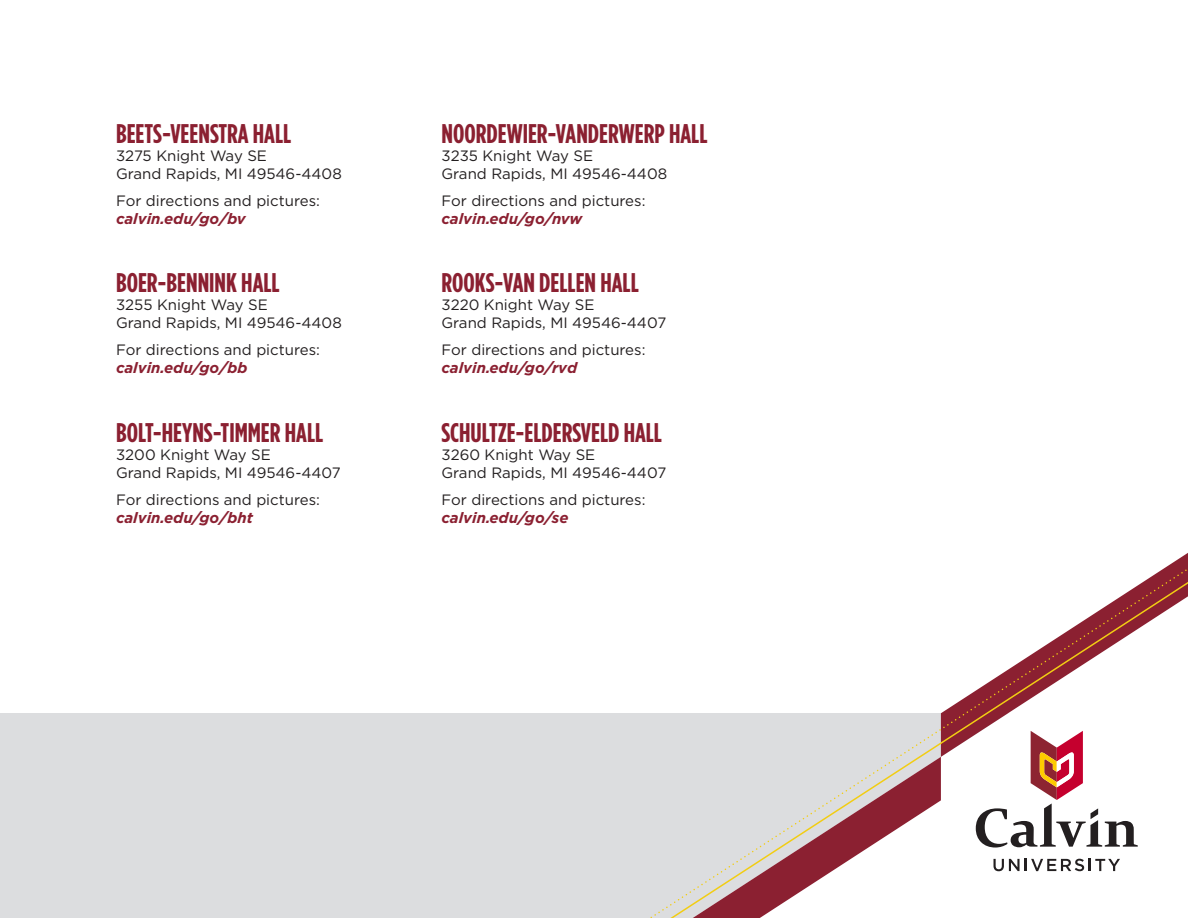
<style>
.page{position:relative;width:1188px;height:918px;background:#fff}
.page>*{position:absolute;margin:0;border:0;box-sizing:border-box;transform-origin:0 0}
.t1{font:700 27px "Gotham Condensed";color:#8b2031}
.t2{font:15px/18px "Gotham";color:#231f20}
.t3{font:italic 700 15px "Gotham";color:#8b2031}
.s1{font-weight:700;font-style:italic;color:#8b2031}
</style>
<div class="page">
<div style="left:0;top:713px;width:1188px;height:205px;background:#dcdddf"></div>
<svg style="left:650px;top:553px;width:538px;height:365px"></svg>
<svg style="left:976px;top:731px;width:162px;height:117px;background:#dccaca"></svg>
<svg style="left:994px;top:859px;width:126px;height:12px;background:#b3b1b2"></svg>
<p class="t1" style="left:116px;top:118px;width:177px">BEETS-VEENSTRA HALL</p>
<p class="t2" style="left:116px;top:146px;width:152px">3275 Knight Way SE</p>
<p class="t2" style="left:116px;top:164px;width:227px">Grand Rapids, MI 49546-4408</p>
<p class="t2" style="left:116px;top:191px;width:205px">For directions and pictures: <span class="s1">calvin.edu/go/bv</span></p>
<p class="t1" style="left:116px;top:267px;width:165px">BOER-BENNINK HALL</p>
<p class="t2" style="left:116px;top:296px;width:153px">3255 Knight Way SE</p>
<p class="t2" style="left:116px;top:314px;width:227px">Grand Rapids, MI 49546-4408</p>
<p class="t2" style="left:116px;top:341px;width:205px">For directions and pictures: <span class="s1">calvin.edu/go/bb</span></p>
<p class="t1" style="left:116px;top:417px;width:209px">BOLT-HEYNS-TIMMER HALL</p>
<p class="t2" style="left:116px;top:445px;width:156px">3200 Knight Way SE</p>
<p class="t2" style="left:116px;top:463px;width:226px">Grand Rapids, MI 49546-4407</p>
<p class="t2" style="left:116px;top:490px;width:205px">For directions and pictures:</p>
<p class="t3" style="left:116px;top:508px;width:138px">calvin.edu/go/bht</p>
<p class="t1" style="left:442px;top:118px;width:267px">NOORDEWIER-VANDERWERP HALL</p>
<p class="t2" style="left:442px;top:146px;width:153px">3235 Knight Way SE</p>
<p class="t2" style="left:442px;top:164px;width:227px">Grand Rapids, MI 49546-4408</p>
<p class="t2" style="left:442px;top:191px;width:205px">For directions and pictures:</p>
<p class="t3" style="left:442px;top:209px;width:142px">calvin.edu/go/nvw</p>
<p class="t1" style="left:442px;top:267px;width:199px">ROOKS-VAN DELLEN HALL</p>
<p class="t2" style="left:442px;top:296px;width:155px">3220 Knight Way SE</p>
<p class="t2" style="left:442px;top:314px;width:226px">Grand Rapids, MI 49546-4407</p>
<p class="t2" style="left:442px;top:341px;width:205px">For directions and pictures:</p>
<p class="t3" style="left:442px;top:358px;width:137px">calvin.edu/go/rvd</p>
<p class="t1" style="left:442px;top:417px;width:222px">SCHULTZE-ELDERSVELD HALL</p>
<p class="t2" style="left:442px;top:445px;width:155px">3260 Knight Way SE</p>
<p class="t2" style="left:442px;top:463px;width:226px">Grand Rapids, MI 49546-4407</p>
<p class="t2" style="left:442px;top:490px;width:205px">For directions and pictures:</p>
<p class="t3" style="left:442px;top:508px;width:128px">calvin.edu/go/se</p>
</div>
